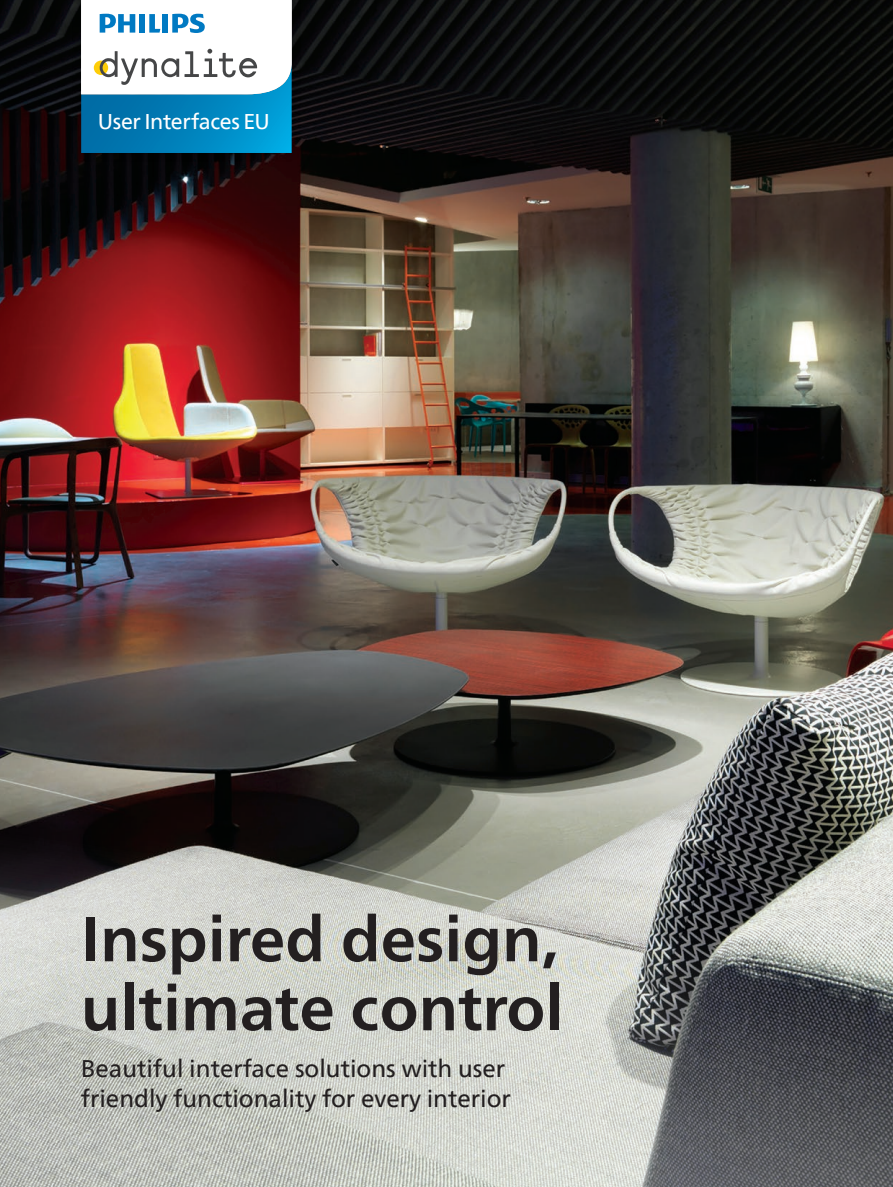
<style>
.page{position:relative;width:893px;height:1187px;background:#fff}
.page>*{position:absolute;margin:0;border:0;box-sizing:border-box;transform-origin:0 0}
.t1{font:700 63px/69px "Neue Frutiger World";color:#231f20}
.t2{font:24px/30px "Neue Frutiger World";color:#231f20}
.t3{font:21.3px "Neue Frutiger World";letter-spacing:-.015em;color:#fff}
</style>
<div class="page">
<img style="left:0;top:0;width:893px;height:393px">
<img style="left:0;top:393px;width:893px;height:793px">
<div style="left:72px;top:0;width:229px;height:162px;background:#231f20;opacity:.35"></div>
<div style="left:79px;top:0;width:213px;height:155px;background:#231f20;opacity:.35"></div>
<svg style="left:81px;top:0;width:211px;height:153px"></svg>
<p class="t3" style="left:98px;top:105px;width:174px">User Interfaces EU</p>
<h1 class="t1" style="left:81px;top:903px;width:484px">Inspired design, ultimate control</h1>
<p class="t2" style="left:81px;top:1054px;width:432px">Beautiful interface solutions with user friendly functionality for every interior</p>
</div>
